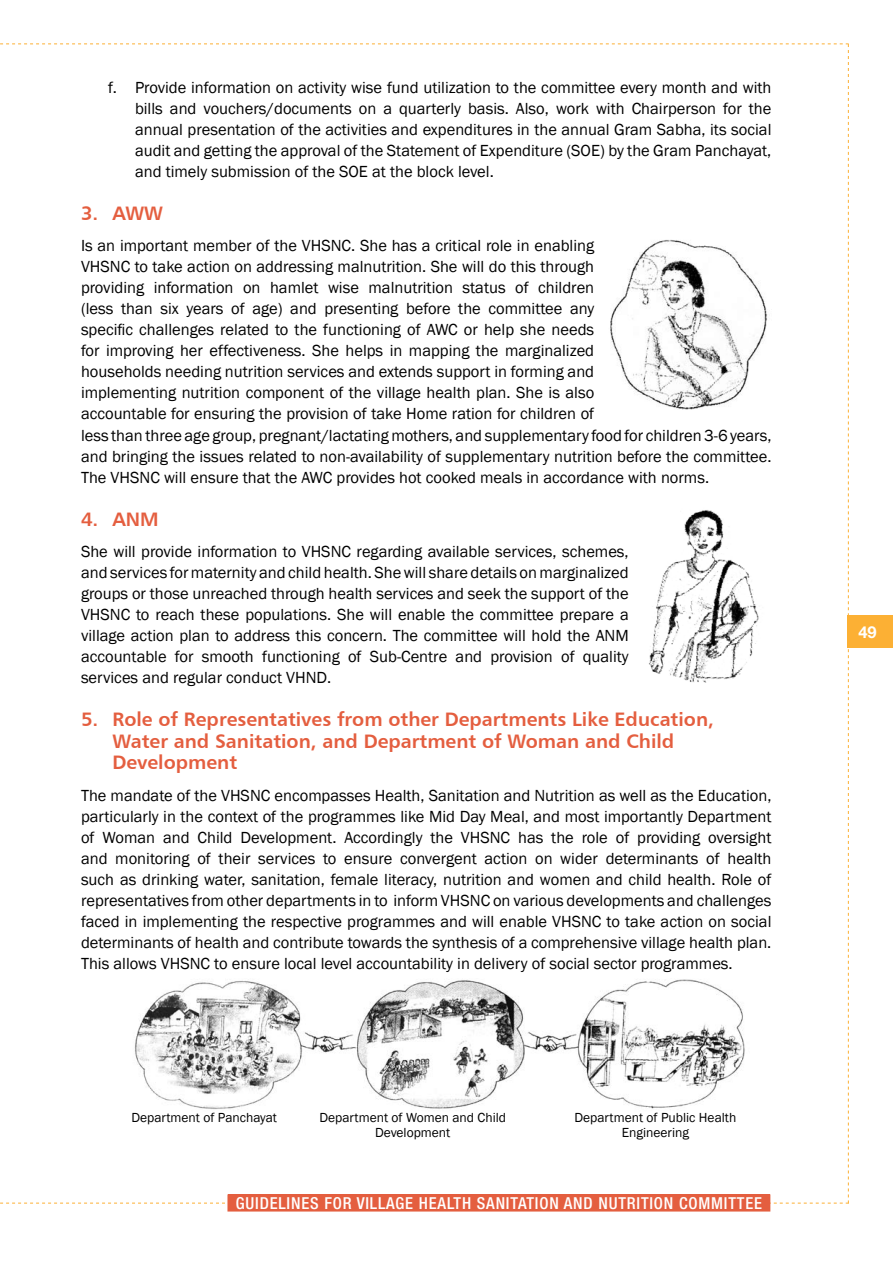
<style>
.page{position:relative;width:893px;height:1263px;background:#fff}
.page>*{position:absolute;margin:0;border:0;box-sizing:border-box;transform-origin:0 0}
.t1{font:19.5px/21.5px "Humanist 777 BT Bold B";color:#e45e3f}
.t2{font:16.5px/21px "Franklin Gothic";color:#000;text-align:justify}
.t3{font:500 condensed 16.5px "Helvetica Neue LT Std";letter-spacing:.05em;color:#fff}
.t4{font:700 16.5px "Helvetica Neue LT Std";color:#fff}
.t5{font:13.5px/14.9px "Franklin Gothic";color:#000;text-align:center}
</style>
<div class="page">
<div style="left:848px;top:615px;width:45px;height:33px;background:#fcb034"></div>
<div style="left:228px;top:1195px;width:542px;height:16px;background:#e45e3f"></div>
<img style="left:134px;top:979px;width:611px;height:130px">
<img style="left:610px;top:240px;width:158px;height:169px">
<img style="left:649px;top:510px;width:110px;height:173px">
<p class="t2" style="left:135px;top:77px;width:638px;text-indent:-27px">f. Provide information on activity wise fund utilization to the committee every month and with bills and vouchers/documents on a quarterly basis. Also, work with Chairperson for the annual presentation of the activities and expenditures in the annual Gram Sabha, its social audit and getting the approval of the Statement of Expenditure (SOE) by the Gram Panchayat, and timely submission of the SOE at the block level.</p>
<p class="t1" style="left:81px;top:202px;width:65px">3. AWW</p>
<p class="t2" style="left:81px;top:236px;width:692px;text-align:left">Is an important member of the VHSNC. She has a critical role in enabling<br>VHSNC to take action on addressing malnutrition. She will do this through<br>providing information on hamlet wise malnutrition status of children<br>(less than six years of age) and presenting before the committee any<br>specific challenges related to the functioning of AWC or help she needs<br>for improving her effectiveness. She helps in mapping the marginalized<br>households needing nutrition services and extends support in forming and<br>implementing nutrition component of the village health plan. She is also<br>accountable for ensuring the provision of take Home ration for children of<br>less than three age group, pregnant/lactating mothers, and supplementary food for children 3-6 years, and bringing the issues related to non-availability of supplementary nutrition before the committee.<br>The VHSNC will ensure that the AWC provides hot cooked meals in accordance with norms.</p>
<p class="t1" style="left:81px;top:507px;width:61px">4. ANM</p>
<p class="t2" style="left:81px;top:542px;width:549px">She will provide information to VHSNC regarding available services, schemes, and services for maternity and child health. She will share details on marginalized groups or those unreached through health services and seek the support of the VHSNC to reach these populations. She will enable the committee prepare a village action plan to address this concern. The committee will hold the ANM accountable for smooth functioning of Sub-Centre and provision of quality services and regular conduct VHND.</p>
<p class="t1" style="left:112px;top:708px;width:603px;text-indent:-31px">5. Role of Representatives from other Departments Like Education,<br>Water and Sanitation, and Department of Woman and Child<br>Development</p>
<p class="t2" style="left:81px;top:785px;width:692px">The mandate of the VHSNC encompasses Health, Sanitation and Nutrition as well as the Education, particularly in the context of the programmes like Mid Day Meal, and most importantly Department of Woman and Child Development. Accordingly the VHSNC has the role of providing oversight and monitoring of their services to ensure convergent action on wider determinants of health such as drinking water, sanitation, female literacy, nutrition and women and child health. Role of representatives from other departments in to inform VHSNC on various developments and challenges faced in implementing the respective programmes and will enable VHSNC to take action on social determinants of health and contribute towards the synthesis of a comprehensive village health plan.<br>This allows VHSNC to ensure local level accountability in delivery of social sector programmes.</p>
<p class="t5" style="left:131px;top:1111px;width:147px">Department of Panchayat</p>
<p class="t5" style="left:574px;top:1111px;width:163px">Department of Public Health<br>Engineering</p>
<p class="t5" style="left:319px;top:1111px;width:188px">Department of Women and Child<br>Development</p>
<p class="t3" style="left:236px;top:1193px;width:19px">GUIDELINES</p>
<p class="t3" style="left:324px;top:1193px;width:50px">FOR VILLAGE</p>
<p class="t3" style="left:419px;top:1193px;width:156px">HEALTH SANITATION AND</p>
<p class="t3" style="left:598px;top:1193px;width:156px">NUTRITION COMMITTEE</p>
<p class="t4" style="left:858px;top:622px;width:20px">49</p>
</div>
